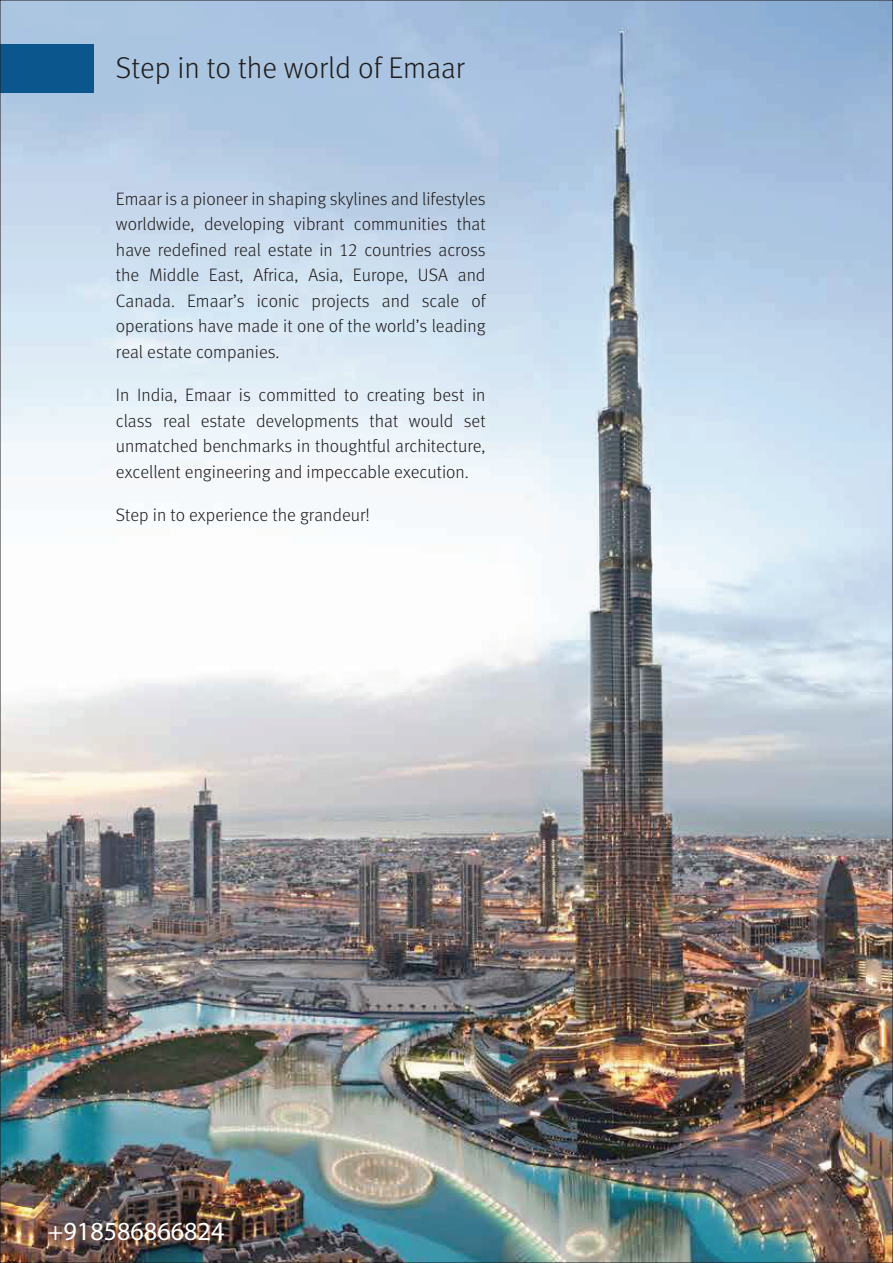
<style>
.page{position:relative;width:893px;height:1263px;background:#fff}
.page>*{position:absolute;margin:0;border:0;box-sizing:border-box;transform-origin:0 0}
.t1{font:300 30px "Meta";color:#201d1e}
.t2{font:26.1px "Myriad Pro";color:#fff}
.t3{font:18px/25.5px "Meta Light LF";color:#201d1e;text-align:justify}
</style>
<div class="page">
<img style="left:2px;top:2px;width:889px;height:1259px">
<div style="left:0;top:44px;width:93px;height:49px;background:#0b568c"></div>
<h1 class="t1" style="left:116px;top:51px;width:351px">Step in to the world of Emaar</h1>
<p class="t3" style="left:116px;top:185px;width:371px">Emaar is a pioneer in shaping skylines and lifestyles worldwide, developing vibrant communities that have redefined real estate in 12 countries across the Middle East, Africa, Asia, Europe, USA and Canada. Emaar’s iconic projects and scale of operations have made it one of the world’s leading real estate companies.</p>
<p class="t3" style="left:116px;top:382px;width:371px">In India, Emaar is committed to creating best in class real estate developments that would set unmatched benchmarks in thoughtful architecture, excellent engineering and impeccable execution.</p>
<p class="t3" style="left:116px;top:502px;width:256px">Step in to experience the grandeur!</p>
<h2 class="t2" style="left:48px;top:1215px;width:178px">+918586866824</h2>
</div>
